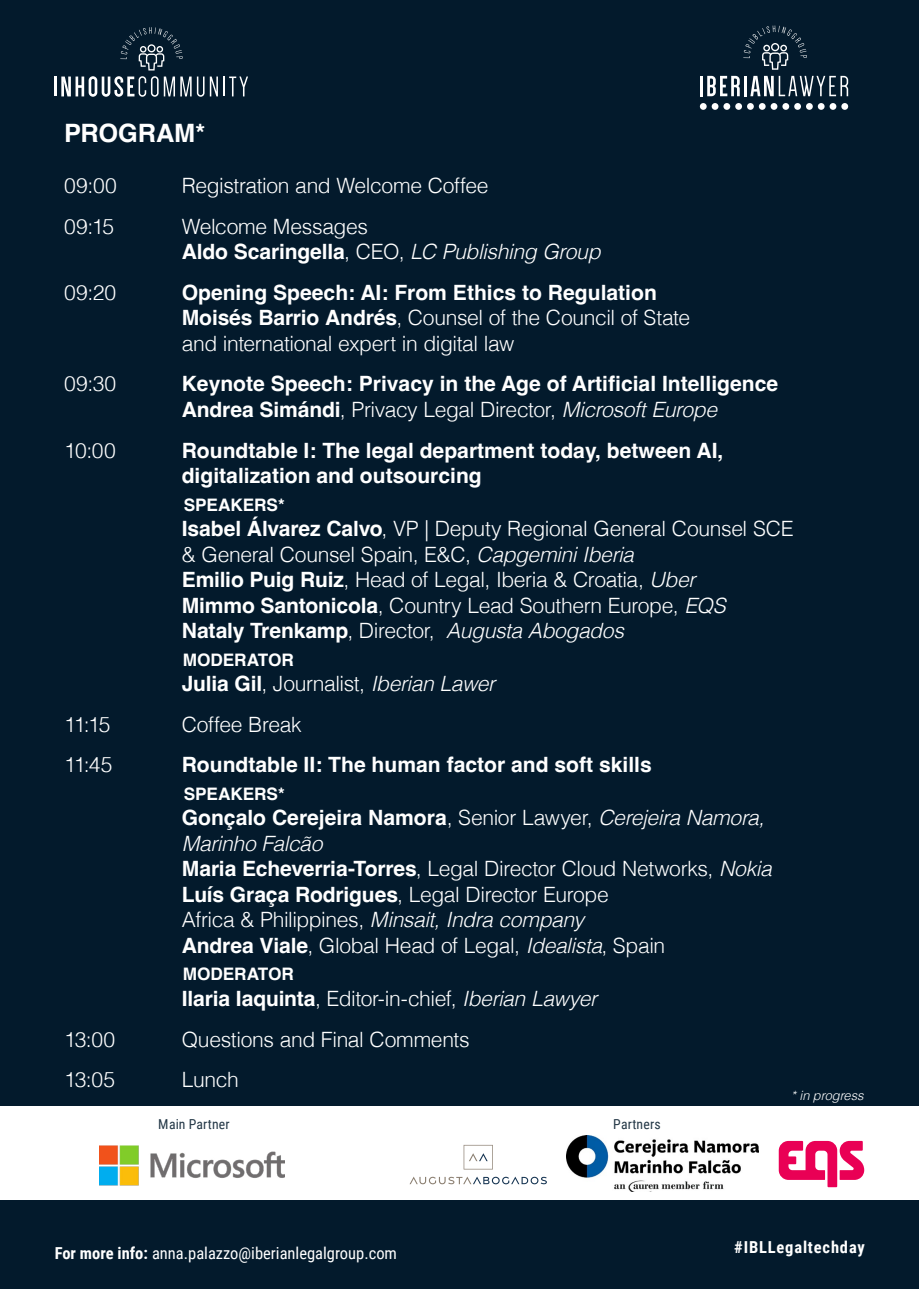
<style>
.page{position:relative;width:919px;height:1289px;background:#fff}
.page>*{position:absolute;margin:0;border:0;box-sizing:border-box;transform-origin:0 0}
.t1{font:700 25.35px "Helvetica";letter-spacing:-.005em;color:#fff}
.t2{font:300 21.15px/25.5px "Helvetica";letter-spacing:-.02em;color:#fff}
.t3{font:700 21.15px/25.5px "Helvetica";color:#fff}
.t4{font:700 17.25px "Helvetica";letter-spacing:-.005em;color:#fff}
.t5{font:16.5px "Roboto Condensed";color:#fff}
.t6{font:700 16.5px "Roboto Condensed";letter-spacing:.05em;color:#fff}
.t7{font:13.65px "Roboto Condensed";letter-spacing:.01em;color:#233746}
.t8{font:italic 300 12.9px "Helvetica";color:#fff}
.s1{font-weight:700}
.s2{font-style:italic}
.s3{font-weight:300}
.s4{font-weight:300;font-style:italic}
</style>
<div class="page">
<div style="left:0;top:0;width:918px;height:1288px;background:#031a2c"></div>
<hr style="left:54px;top:76px;width:3px;height:20px;background:#fff">
<svg style="left:61px;top:76px;width:143px;height:21px"></svg>
<svg style="left:210px;top:76px;width:8px;height:20px"></svg>
<hr style="left:223px;top:76px;width:2px;height:20px;background:#fff">
<svg style="left:229px;top:76px;width:19px;height:20px"></svg>
<svg style="left:120px;top:27px;width:63px;height:43px"></svg>
<svg style="left:699px;top:103px;width:7px;height:7px"></svg>
<div style="left:782px;top:103px;width:7px;height:7px;background:#fff;border-radius:50%"></div>
<div style="left:841px;top:103px;width:7px;height:7px;background:#fff;border-radius:50%"></div>
<div style="left:829px;top:103px;width:7px;height:7px;background:#fff;border-radius:50%"></div>
<div style="left:817px;top:103px;width:7px;height:7px;background:#fff;border-radius:50%"></div>
<div style="left:806px;top:103px;width:6px;height:7px;background:#fff;border-radius:50%"></div>
<div style="left:794px;top:103px;width:7px;height:7px;background:#fff;border-radius:50%"></div>
<div style="left:711px;top:103px;width:7px;height:7px;background:#fff;border-radius:50%"></div>
<div style="left:723px;top:103px;width:7px;height:7px;background:#fff;border-radius:50%"></div>
<div style="left:758px;top:103px;width:7px;height:7px;background:#fff;border-radius:50%"></div>
<div style="left:770px;top:103px;width:7px;height:7px;background:#fff;border-radius:50%"></div>
<div style="left:735px;top:103px;width:7px;height:7px;background:#fff;border-radius:50%"></div>
<div style="left:747px;top:103px;width:6px;height:7px;background:#fff;border-radius:50%"></div>
<hr style="left:699px;top:76px;width:3px;height:20px;background:#fff">
<svg style="left:707px;top:76px;width:32px;height:20px"></svg>
<hr style="left:744px;top:76px;width:2px;height:20px;background:#fff">
<svg style="left:750px;top:76px;width:98px;height:20px"></svg>
<svg style="left:743px;top:26px;width:64px;height:44px"></svg>
<div style="left:0;top:1106px;width:918px;height:94px;background:#fff"></div>
<img style="left:99px;top:1145px;width:185px;height:41px">
<img style="left:566px;top:1135px;width:192px;height:56px">
<svg style="left:778px;top:1140px;width:86px;height:47px"></svg>
<svg style="left:409px;top:1176px;width:138px;height:8px"></svg>
<svg style="left:463px;top:1144px;width:30px;height:25px"></svg>
<p class="t1" style="left:64px;top:118px;width:142px">PROGRAM*</p>
<p class="t2" style="left:64px;top:172px;width:54px">09:00</p>
<p class="t2" style="left:182px;top:172px;width:308px">Registration and Welcome Coffee</p>
<p class="t2" style="left:64px;top:212px;width:51px">09:15</p>
<p class="t2" style="left:182px;top:212px;width:420px">Welcome Messages<br><span class="s1">Aldo Scaringella</span>, CEO, <span class="s2">LC Publishing Group</span></p>
<p class="t2" style="left:64px;top:278px;width:54px">09:20</p>
<p class="t2" style="left:182px;top:278px;width:510px"><span class="s1">Opening Speech: AI: From Ethics to Regulation<br>Moisés Barrio Andrés</span>, Counsel of the Council of State and international expert in digital law</p>
<p class="t2" style="left:64px;top:370px;width:54px">09:30</p>
<p class="t3" style="left:182px;top:373px;width:598px">Keynote Speech: Privacy in the Age of Artificial Intelligence<br>Andrea Simándi<span class="s3">, Privacy Legal Director,</span> <span class="s4">Microsoft Europe</span></p>
<p class="t2" style="left:64px;top:436px;width:53px">10:00</p>
<p class="t3" style="left:182px;top:439px;width:543px">Roundtable I: The legal department today, between AI, digitalization and outsourcing</p>
<p class="t4" style="left:184px;top:494px;width:102px">SPEAKERS*</p>
<p class="t2" style="left:182px;top:514px;width:613px"><span class="s1">Isabel Álvarez Calvo</span>, VP | Deputy Regional General Counsel SCE &amp; General Counsel Spain, E&amp;C, <span class="s2">Capgemini Iberia<br></span><span class="s1">Emilio Puig Ruiz</span>, Head of Legal, Iberia &amp; Croatia, <span class="s2">Uber<br></span><span class="s1">Mimmo Santonicola</span>, Country Lead Southern Europe, <span class="s2">EQS </span><span class="s1">Nataly Trenkamp</span>, Director, <span class="s2">Augusta Abogados</span></p>
<p class="t4" style="left:183px;top:649px;width:113px">MODERATOR</p>
<p class="t2" style="left:182px;top:669px;width:315px"><span class="s1">Julia Gil</span>, Journalist, <span class="s2">Iberian Lawer</span></p>
<p class="t2" style="left:64px;top:710px;width:48px">11:15</p>
<p class="t2" style="left:182px;top:710px;width:122px">Coffee Break</p>
<p class="t2" style="left:64px;top:750px;width:50px">11:45</p>
<p class="t3" style="left:182px;top:754px;width:471px">Roundtable II: The human factor and soft skills</p>
<p class="t4" style="left:184px;top:783px;width:102px">SPEAKERS*</p>
<p class="t2" style="left:182px;top:803px;width:591px"><span class="s1">Gonçalo Cerejeira Namora</span>, Senior Lawyer, <span class="s2">Cerejeira Namora, Marinho Falcão<br></span><span class="s1">Maria Echeverria-Torres</span>, Legal Director Cloud Networks, <span class="s2">Nokia </span><span class="s1">Luís Graça Rodrigues</span>, Legal Director Europe<br>Africa &amp; Philippines, <span class="s2">Minsait, Indra company<br></span><span class="s1">Andrea Viale</span>, Global Head of Legal, <span class="s2">Idealista</span>, Spain</p>
<p class="t4" style="left:183px;top:963px;width:113px">MODERATOR</p>
<p class="t2" style="left:182px;top:984px;width:417px"><span class="s1">Ilaria Iaquinta</span>, Editor-in-chief, <span class="s2">Iberian Lawyer</span></p>
<p class="t2" style="left:64px;top:1024px;width:53px">13:00</p>
<p class="t2" style="left:182px;top:1024px;width:289px">Questions and Final Comments</p>
<p class="t2" style="left:64px;top:1065px;width:52px">13:05</p>
<p class="t2" style="left:182px;top:1065px;width:58px">Lunch</p>
<p class="t7" style="left:158px;top:1114px;width:73px">Main Partner</p>
<p class="t7" style="left:613px;top:1114px;width:49px">Partners</p>
<p class="t5" style="left:55px;top:1241px;width:344px"><span class="s1">For more info:</span> anna.palazzo@iberianlegalgroup.com</p>
<p class="t8" style="left:791px;top:1083px;width:74px">* in progress</p>
<p class="t6" style="left:734px;top:1235px;width:132px">#IBLLegaltechday</p>
</div>
